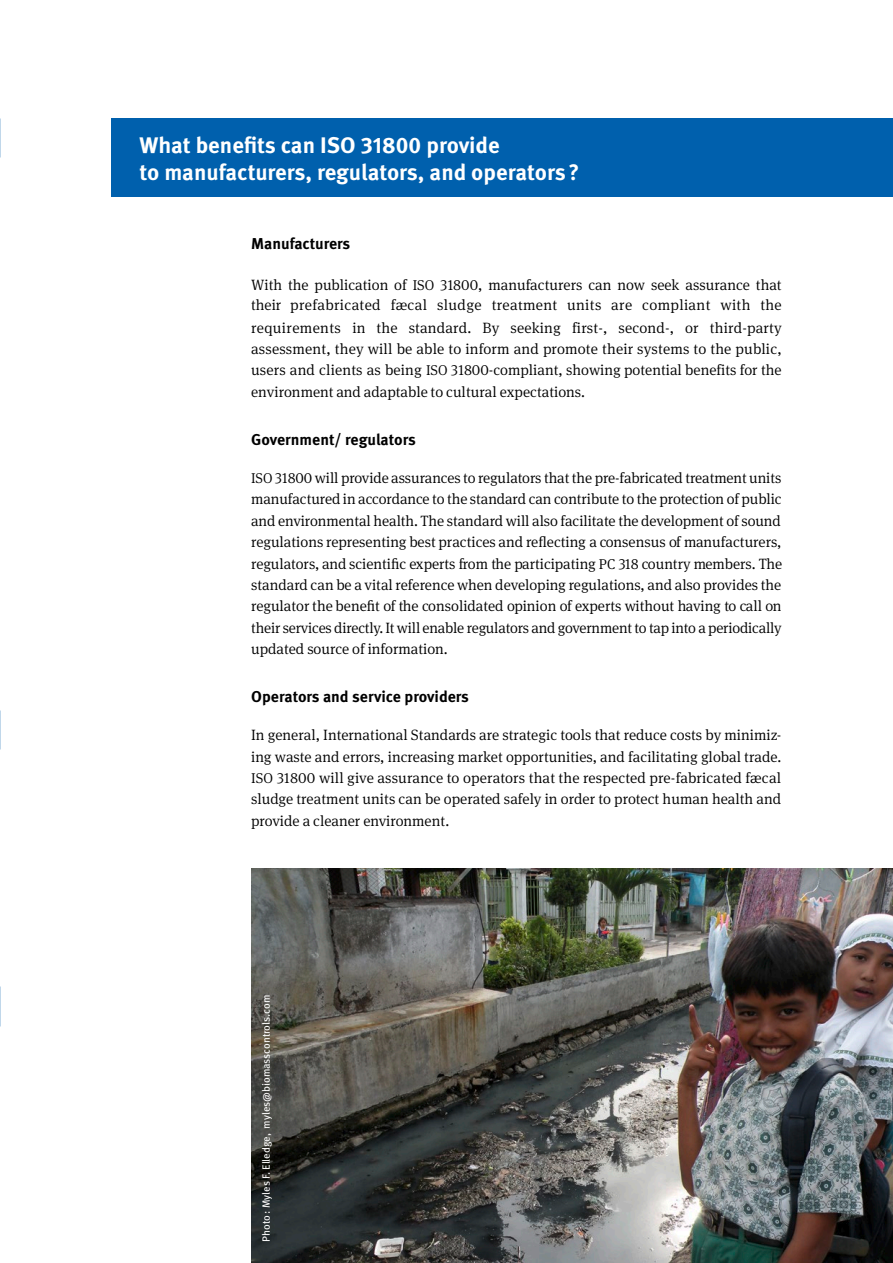
<style>
.page{position:relative;width:893px;height:1263px;background:#fff}
.page>*{position:absolute;margin:0;border:0;box-sizing:border-box;transform-origin:0 0}
.t1{font:700 22.5px/27px "Meta Pro";color:#fff}
.t2{font:700 15.75px "Meta Pro";color:#000}
.t3{font:300 15px/21.5px "Meta Serif Pro";color:#000;text-align:justify}
.t4{font:10.5px "Meta Pro";color:#fff}
.s1{font-size:14.25px}
.s2{font-family:"Minion Pro";font-weight:400}
</style>
<div class="page">
<img style="left:251px;top:868px;width:642px;height:395px">
<div style="left:112px;top:118px;width:781px;height:79px;background:#0060ad"></div>
<h1 class="t1" style="left:140px;top:130px;width:441px">What benefits can ISO 31800 provide<br>to manufacturers, regulators, and operators?</h1>
<p class="t2" style="left:251px;top:231px;width:101px">Manufacturers</p>
<p class="t3" style="left:251px;top:273px;width:532px;line-height:20.4px">With the publication of <span class="s1">ISO</span> 31800, manufacturers can now seek assurance that their prefabricated fæcal sludge trea<span class="s2">t</span>ment units are compliant with the</p>
<p class="t3" style="left:251px;top:316px;width:532px">requirements in the standard. By seeking first-, second-, or third-party assessment, they will be able to inform and promote their systems to the public, users and clients as being <span class="s1">ISO</span> 31800-compliant, showing potential benefits for the environment and adaptable to cultural expectations.</p>
<p class="t2" style="left:251px;top:427px;width:166px">Government/ regulators</p>
<p class="t3" style="left:251px;top:466px;width:532px"><span class="s1">ISO</span> 31800 will provide assurances to regulators that the pre-fabricated treatment units manufactured in accordance to the standard can contribute to the protection of public and environmental health. The standard will also facilitate the development of sound regulations representing best practices and reflecting a consensus of manufacturers, regulators, and scientific experts from the participating <span class="s1">PC</span> 318 country members. The standard can be a vital reference when developing regulations, and also provides the regulator the benefit of the consolidated opinion of experts without having to call on their services directly. It will enable regulators and government to tap into a periodically updated source of information.</p>
<p class="t2" style="left:251px;top:684px;width:219px">Operators and service providers</p>
<p class="t3" style="left:251px;top:723px;width:532px">In general, International Standards are strategic tools that reduce costs by minimiz&shy;ing waste and errors, increasing market opportunities, and facilitating global trade.<br><span class="s1">ISO</span> 31800 will give assurance to operators that the respected pre-fabricated fæcal sludge treatment units can be operated safely in order to protect human health and provide a cleaner environment.</p>
<p class="t4" style="left:258px;top:1242px;width:248px;rotate:-90deg">Photo: Myles F. Elledge, myles@biomasscontrols.com</p>
</div>
